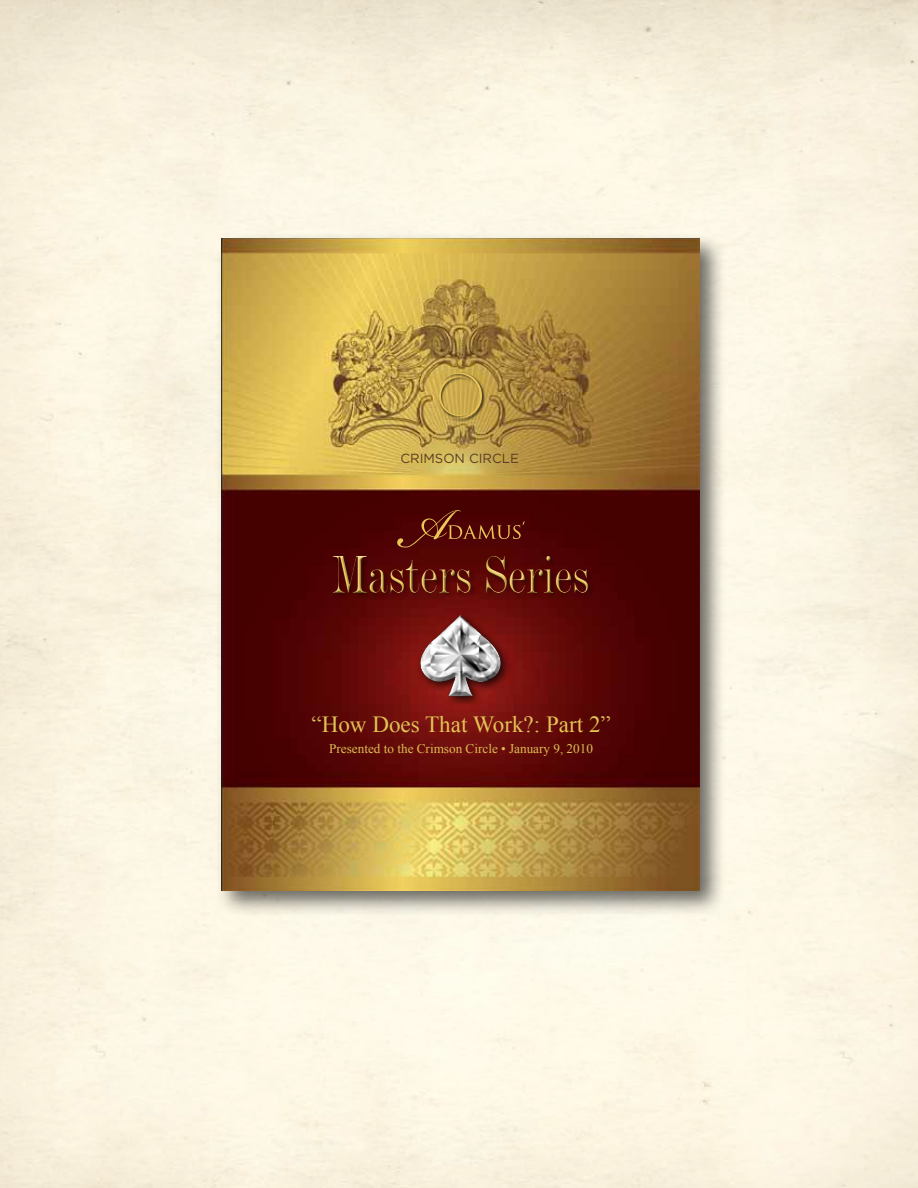
<style>
.page{position:relative;width:918px;height:1188px;background:#fff}
.page>*{position:absolute;margin:0;border:0;box-sizing:border-box;transform-origin:0 0}
.t1{font:53.7px "Devine Normal";color:#ebca59;scale:.8 1}
.t2{font:23.1px "Times New Roman";color:#e2c356}
.t3{font:13.2px "Times New Roman";color:#dcbe54}
.t4{font:13.2px "Gotham";color:#5b3b24}
</style>
<div class="page">
<div style="left:214px;top:231px;width:512px;height:685px;background:#000;opacity:.59"></div>
<img style="left:222px;top:238px;width:477px;height:652px">
<div style="left:322px;top:544px;width:277px;height:53px;background:#4e0103"></div>
<div style="left:322px;top:549px;width:277px;height:55px;background:#000;opacity:.75"></div>
<svg style="left:397px;top:510px;width:128px;height:38px;background:#5c150b"></svg>
<div style="left:438px;top:372px;width:47px;height:50px;background:#000;opacity:.75"></div>
<svg style="left:436px;top:370px;width:48px;height:50px;background:#c3a349"></svg>
<div style="left:415px;top:610px;width:96px;height:96px;background:#000;opacity:.75"></div>
<div style="left:420px;top:614px;width:81px;height:84px;background:#730f0e"></div>
<div style="left:420px;top:617px;width:81px;height:81px;background:#000;opacity:.75"></div>
<p class="t4" style="left:400px;top:451px;width:120px">CRIMSON CIRCLE</p>
<h1 class="t1" style="left:332px;top:528px;width:323px">Masters Series</h1>
<h2 class="t2" style="left:311px;top:709px;width:301px">“How Does That Work?: Part 2”</h2>
<p class="t3" style="left:329px;top:740px;width:265px">Presented to the Crimson Circle • January 9, 2010</p>
</div>
